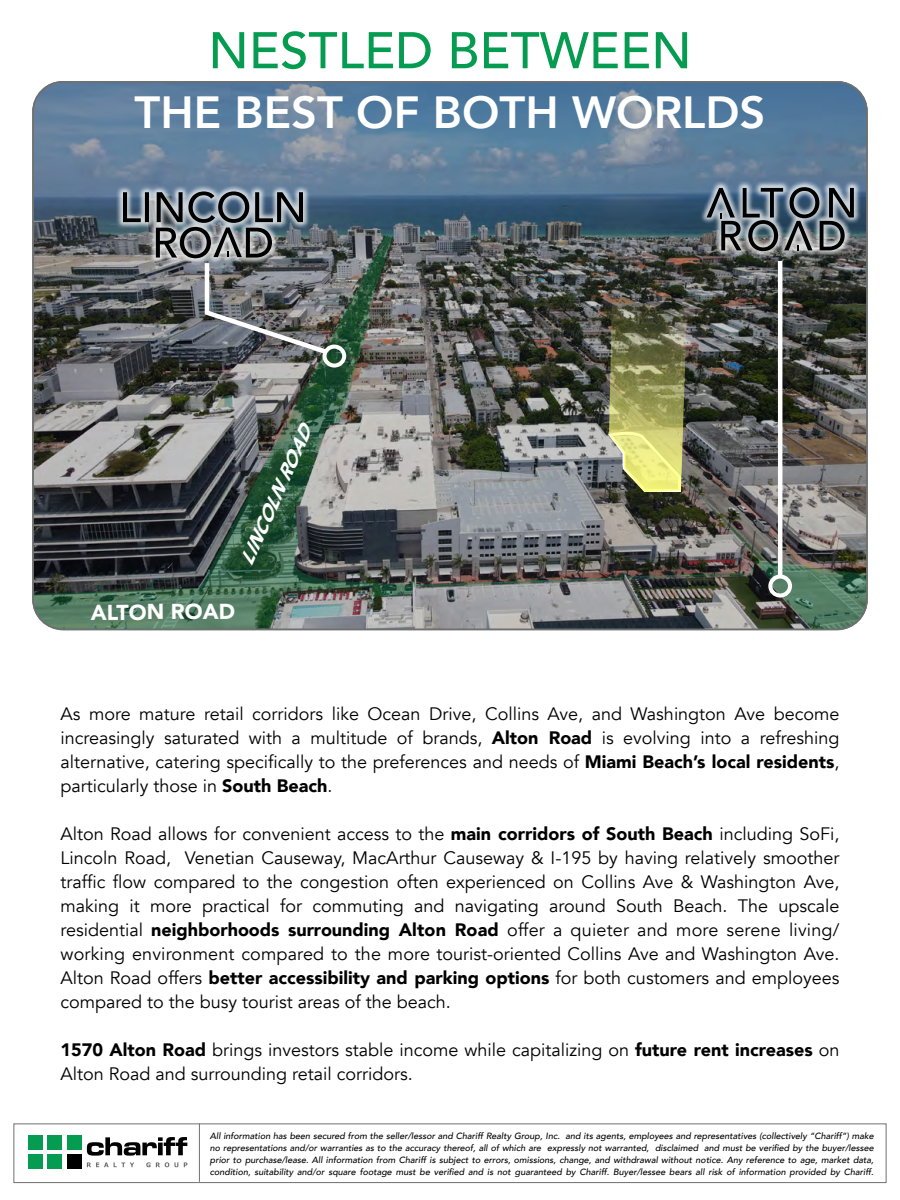
<style>
.page{position:relative;width:900px;height:1200px;background:#fff}
.page>*{position:absolute;margin:0;border:0;box-sizing:border-box;transform-origin:0 0}
.t1{font:500 51px "Avenir";color:#059b50}
.t2{font:800 45px "Avenir";color:#fff}
.t3{font:900 21.6px "Avenir";color:#fff}
.t4{font:italic 900 19.05px "Avenir";color:#fff}
.t5{font:18px/24px "Avenir";color:#000;text-align:justify}
.t6{font:italic 500 9px/12px "Avenir";color:#000;text-align:justify}
.s1{font-weight:900}
</style>
<div class="page">
<svg style="left:33px;top:82px;width:834px;height:547px;background:#597894"></svg>
<div style="left:14px;top:1124px;width:872px;height:59px;background:#fff;border:1px solid #707070"></div>
<hr style="left:199px;top:1124px;width:1px;height:58px;background:#707070">
<div style="left:47px;top:1135px;width:15px;height:15px;background:#059b50"></div>
<div style="left:67px;top:1135px;width:15px;height:15px;background:#059b50"></div>
<div style="left:28px;top:1155px;width:14px;height:14px;background:#059b50"></div>
<div style="left:47px;top:1155px;width:15px;height:14px;background:#059b50"></div>
<div style="left:67px;top:1155px;width:15px;height:14px;background:#000"></div>
<div style="left:28px;top:1135px;width:14px;height:15px;background:#059b50"></div>
<svg style="left:87px;top:1137px;width:100px;height:19px"></svg>
<svg style="left:87px;top:1162px;width:100px;height:5px"></svg>
<div style="left:116px;top:184px;width:194px;height:81px;background:#fff;opacity:.75"></div>
<div style="left:699px;top:180px;width:162px;height:79px;background:#fff;opacity:.75"></div>
<svg style="left:706px;top:187px;width:148px;height:49px;background:#606d79"></svg>
<img style="left:32px;top:236px;width:836px;height:395px">
<img style="left:606px;top:302px;width:81px;height:192px">
<svg style="left:123px;top:191px;width:208px;height:166px;background:#6a6f74"></svg>
<div style="left:323px;top:345px;width:23px;height:23px;border:4px solid #fff;border-radius:50%"></div>
<div style="left:768px;top:575px;width:24px;height:23px;border:4px solid #fff;border-radius:50%"></div>
<hr style="left:778px;top:261px;width:4px;height:315px;background:#fff">
<h1 class="t1" style="left:208px;top:6px;width:485px">NESTLED BETWEEN</h1>
<h2 class="t2" style="left:135px;top:77px;width:632px">THE BEST OF BOTH WORLDS</h2>
<p class="t4" style="left:231px;top:557px;width:150px;rotate:-66deg">LINCOLN ROAD</p>
<p class="t3" style="left:90px;top:594px;width:146px;rotate:-1deg">ALTON ROAD</p>
<p class="t5" style="left:61px;top:702px;width:780px">As more mature retail corridors like Ocean Drive, Collins Ave, and Washington Ave become increasingly saturated with a multitude of brands, <span class="s1">Alton Road</span> is evolving into a refreshing alternative, catering specifically to the preferences and needs of <span class="s1">Miami Beach’s local residents</span>, particularly those in <span class="s1">South Beach</span>.</p>
<p class="t5" style="left:61px;top:822px;width:780px">Alton Road allows for convenient access to the <span class="s1">main corridors of South Beach</span> including SoFi, Lincoln Road, Venetian Causeway, MacArthur Causeway &amp; I-195 by having relatively smoother traffic flow compared to the congestion often experienced on Collins Ave &amp; Washington Ave, making it more practical for commuting and navigating around South Beach. The upscale residential <span class="s1">neighborhoods surrounding Alton Road</span> offer a quieter and more serene living/ working environment compared to the more tourist-oriented Collins Ave and Washington Ave.<br>Alton Road offers <span class="s1">better accessibility and parking options</span> for both customers and employees compared to the busy tourist areas of the beach.</p>
<p class="t5" style="left:61px;top:1038px;width:780px"><span class="s1">1570 Alton Road</span> brings investors stable income while capitalizing on <span class="s1">future rent increases</span> on<br>Alton Road and surrounding retail corridors.</p>
<p class="t6" style="left:210px;top:1130px;width:665px">All information has been secured from the seller/lessor and Chariff Realty Group, Inc. and its agents, employees and representatives (collectively “Chariff”) make no representations and/or warranties as to the accuracy thereof, all of which are expressly not warranted, disclaimed and must be verified by the buyer/lessee prior to purchase/lease. All information from Chariff is subject to errors, omissions, change, and withdrawal without notice. Any reference to age, market data, condition, suitability and/or square footage must be verified and is not guaranteed by Chariff. Buyer/lessee bears all risk of information provided by Chariff.</p>
</div>
